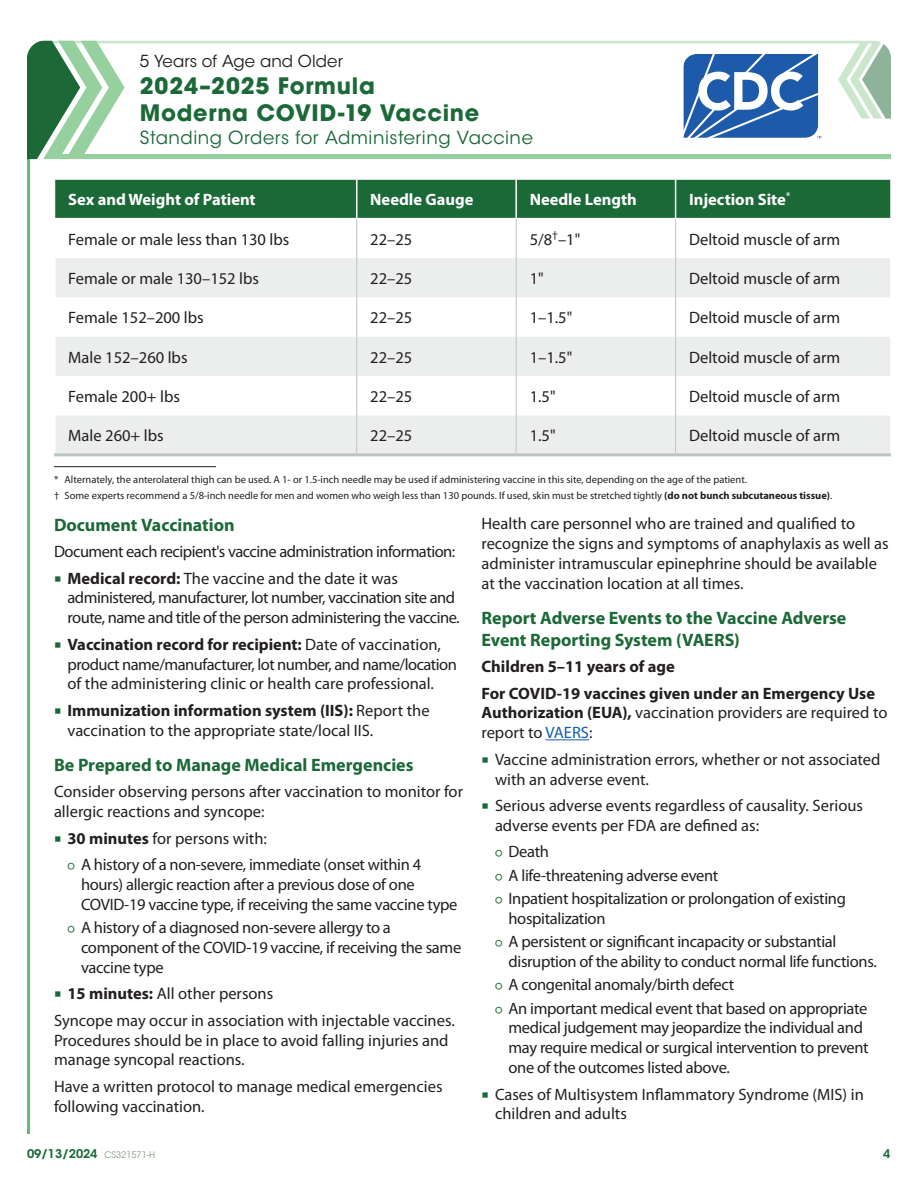
<style>
.page{position:relative;width:918px;height:1188px;background:#fff}
.page>*{position:absolute;margin:0;border:0;box-sizing:border-box;transform-origin:0 0}
.t1{font:700 22.5px/27px "ITC Avant Garde Pro";letter-spacing:.035em;color:#1b6937}
.t2{font:700 18px/21.6px "Myriad Pro";color:#1b6937}
.t3{font:18px "ITC Avant Garde Std";letter-spacing:.03em;color:#1b6937}
.t4{font:16.5px/19.8px "Myriad Pro";letter-spacing:-.005em;color:#231f20}
.t5{font:16.5px/19.8px "Myriad Pro";letter-spacing:-.03em;color:#231f20}
.t6{font:700 16.5px/19.8px "Myriad Pro";color:#231f20}
.TABLE_H2{font:700 16.5px "Myriad Pro";color:#fff}
.t7{font:16.5px "ITC Avant Garde Std";letter-spacing:.005em;color:#231f20}
.t8{font:600 12px "ITC Avant Garde Std";letter-spacing:-.01em;color:#1b6937}
.Footnote{font:10.5px "Myriad Pro";color:#231f20}
.s1{font-weight:700}
.s2{font-family:"Calibri";font-size:13.5px;color:#1b6937}
.s3{font-weight:400}
.s4{font-weight:400;color:#115eab}
.s5{font-weight:400;font-size:9px;color:#87a082}
</style>
<div class="page">
<hr style="left:27px;top:55px;width:3px;height:1079px;background:#60bd71">
<div style="left:27px;top:40px;width:16px;height:119px;background:#1c6836"></div>
<svg style="left:43px;top:40px;width:848px;height:119px"></svg>
<svg style="left:681px;top:51px;width:140px;height:89px"></svg>
<div style="left:55px;top:180px;width:835px;height:38px;background:#1b6937"></div>
<svg style="left:56px;top:258px;width:834px;height:195px;fill:#eceeed"></svg>
<hr style="left:356px;top:180px;width:2px;height:38px;background:#fff">
<hr style="left:515px;top:180px;width:2px;height:38px;background:#fff">
<hr style="left:675px;top:180px;width:1px;height:38px;background:#fff">
<hr style="left:357px;top:219px;width:1px;height:39px;background:#bac4c3">
<hr style="left:516px;top:219px;width:1px;height:39px;background:#bac4c3">
<hr style="left:675px;top:219px;width:1px;height:39px;background:#bac4c3">
<hr style="left:357px;top:258px;width:1px;height:39px;background:#bac4c3">
<hr style="left:516px;top:258px;width:1px;height:39px;background:#bac4c3">
<hr style="left:675px;top:258px;width:1px;height:39px;background:#bac4c3">
<hr style="left:357px;top:297px;width:1px;height:40px;background:#bac4c3">
<hr style="left:516px;top:297px;width:1px;height:40px;background:#bac4c3">
<hr style="left:675px;top:297px;width:1px;height:40px;background:#bac4c3">
<hr style="left:357px;top:337px;width:1px;height:39px;background:#bac4c3">
<hr style="left:516px;top:337px;width:1px;height:39px;background:#bac4c3">
<hr style="left:675px;top:337px;width:1px;height:39px;background:#bac4c3">
<hr style="left:357px;top:376px;width:1px;height:40px;background:#bac4c3">
<hr style="left:516px;top:376px;width:1px;height:40px;background:#bac4c3">
<hr style="left:675px;top:376px;width:1px;height:40px;background:#bac4c3">
<hr style="left:357px;top:416px;width:1px;height:37px;background:#bac4c3">
<hr style="left:516px;top:416px;width:1px;height:37px;background:#bac4c3">
<hr style="left:675px;top:416px;width:1px;height:37px;background:#bac4c3">
<hr style="left:54px;top:453px;width:303px;height:3px;background:#bac4c3">
<hr style="left:357px;top:453px;width:159px;height:3px;background:#bac4c3">
<hr style="left:516px;top:453px;width:160px;height:3px;background:#bac4c3">
<hr style="left:676px;top:453px;width:215px;height:3px;background:#bac4c3">
<hr style="left:54px;top:466px;width:162px;height:1px;background:#231f20">
<hr style="left:546px;top:739px;width:43px;height:1px;background:#115eab">
<p class="t7" style="left:140px;top:51px;width:205px">5 Years of Age and Older</p>
<h1 class="t1" style="left:140px;top:72px;width:341px">2024–2025 Formula<br>Moderna COVID-19 Vaccine</h1>
<p class="t3" style="left:140px;top:126px;width:395px">Standing Orders for Administering Vaccine</p>
<p class="TABLE_H2" style="left:68px;top:190px;width:189px">Sex and Weight of Patient</p>
<p class="TABLE_H2" style="left:370px;top:190px;width:105px">Needle Gauge</p>
<p class="TABLE_H2" style="left:530px;top:190px;width:109px">Needle Length</p>
<p class="TABLE_H2" style="left:689px;top:190px;width:103px">Injection Site<sup>*</sup></p>
<p class="t4" style="left:68px;top:229px;width:223px">Female or male less than 130 lbs</p>
<p class="t4" style="left:370px;top:229px;width:44px">22–25</p>
<p class="t4" style="left:530px;top:229px;width:52px">5/8<sup>†</sup>–1"</p>
<p class="t4" style="left:689px;top:229px;width:153px">Deltoid muscle of arm</p>
<p class="t4" style="left:68px;top:269px;width:192px">Female or male 130–152 lbs</p>
<p class="t4" style="left:370px;top:269px;width:44px">22–25</p>
<p class="t4" style="left:530px;top:269px;width:16px">1"</p>
<p class="t4" style="left:689px;top:269px;width:153px">Deltoid muscle of arm</p>
<p class="t4" style="left:68px;top:308px;width:137px">Female 152–200 lbs</p>
<p class="t4" style="left:370px;top:308px;width:44px">22–25</p>
<p class="t4" style="left:530px;top:308px;width:44px">1–1.5"</p>
<p class="t4" style="left:689px;top:308px;width:153px">Deltoid muscle of arm</p>
<p class="t4" style="left:68px;top:348px;width:121px">Male 152–260 lbs</p>
<p class="t4" style="left:370px;top:348px;width:44px">22–25</p>
<p class="t4" style="left:530px;top:348px;width:44px">1–1.5"</p>
<p class="t4" style="left:689px;top:348px;width:153px">Deltoid muscle of arm</p>
<p class="t4" style="left:68px;top:387px;width:113px">Female 200+ lbs</p>
<p class="t4" style="left:370px;top:387px;width:44px">22–25</p>
<p class="t4" style="left:530px;top:387px;width:27px">1.5"</p>
<p class="t4" style="left:689px;top:387px;width:153px">Deltoid muscle of arm</p>
<p class="t4" style="left:68px;top:426px;width:97px">Male 260+ lbs</p>
<p class="t4" style="left:370px;top:426px;width:44px">22–25</p>
<p class="t4" style="left:530px;top:426px;width:27px">1.5"</p>
<p class="t4" style="left:689px;top:426px;width:153px">Deltoid muscle of arm</p>
<p class="Footnote" style="left:54px;top:474px;width:695px">* Alternately, the anterolateral thigh can be used. A 1- or 1.5-inch needle may be used if administering vaccine in this site, depending on the age of the patient.</p>
<p class="Footnote" style="left:54px;top:490px;width:780px">† Some experts recommend a 5/8-inch needle for men and women who weigh less than 130 pounds. If used, skin must be stretched tightly <span class="s1">(do not bunch subcutaneous tissue)</span>.</p>
<p class="t2" style="left:54px;top:514px;width:182px">Document Vaccination</p>
<p class="t5" style="left:54px;top:542px;width:403px">Document each recipient's vaccine administration information:</p>
<p class="t5" style="left:68px;top:569px;width:394px"><span class="s1">Medical record:</span> The vaccine and the date it was administered, manufacturer, lot number, vaccination site and route, name and title of the person administering the vaccine.</p>
<p class="t4" style="left:68px;top:635px;width:391px"><span class="s1">Vaccination record for recipient:</span> Date of vaccination, product name/manufacturer, lot number, and name/location of the administering clinic or health care professional.</p>
<p class="t4" style="left:68px;top:701px;width:364px"><span class="s1">Immunization information system (IIS):</span> Report the vaccination to the appropriate state/local IIS.</p>
<h2 class="t2" style="left:54px;top:754px;width:361px">Be Prepared to Manage Medical Emergencies</h2>
<p class="t4" style="left:54px;top:782px;width:411px">Consider observing persons after vaccination to monitor for allergic reactions and syncope:</p>
<p class="t4" style="left:68px;top:829px;width:201px"><span class="s1">30 minutes</span> for persons with:</p>
<p class="t4" style="left:81px;top:855px;width:378px;text-indent:-14px"><span class="s2">○</span> A history of a non-severe, immediate (onset within 4 hours) allergic reaction after a previous dose of one<br>COVID-19 vaccine type, if receiving the same vaccine type</p>
<p class="t4" style="left:81px;top:918px;width:382px;text-indent:-14px"><span class="s2">○</span> A history of a diagnosed non-severe allergy to a component of the COVID-19 vaccine, if receiving the same vaccine type</p>
<p class="t4" style="left:68px;top:984px;width:207px"><span class="s1">15 minutes:</span> All other persons</p>
<p class="t4" style="left:54px;top:1011px;width:402px">Syncope may occur in association with injectable vaccines.<br>Procedures should be in place to avoid falling injuries and manage syncopal reactions.</p>
<p class="t4" style="left:54px;top:1077px;width:390px">Have a written protocol to manage medical emergencies following vaccination.</p>
<p class="t4" style="left:482px;top:514px;width:409px">Health care personnel who are trained and qualified to recognize the signs and symptoms of anaphylaxis as well as administer intramuscular epinephrine should be available at the vaccination location at all times.</p>
<h2 class="t2" style="left:482px;top:607px;width:366px">Report Adverse Events to the Vaccine Adverse<br>Event Reporting System (VAERS)</h2>
<p class="t6" style="left:482px;top:657px;width:195px">Children 5–11 years of age</p>
<p class="t6" style="left:482px;top:683px;width:407px">For COVID-19 vaccines given under an Emergency Use<br>Authorization (EUA), <span class="s3">vaccination providers are required to report to</span> <span class="s4">VAERS</span><span class="s3">:</span></p>
<p class="t4" style="left:495px;top:750px;width:387px">Vaccine administration errors, whether or not associated with an adverse event.</p>
<p class="t4" style="left:495px;top:796px;width:370px">Serious adverse events regardless of causality. Serious adverse events per FDA are defined as:</p>
<p class="t4" style="left:495px;top:842px;width:56px"><span class="s2">○</span> Death</p>
<p class="t4" style="left:495px;top:866px;width:225px"><span class="s2">○</span> A life-threatening adverse event</p>
<p class="t4" style="left:508px;top:889px;width:339px;text-indent:-14px"><span class="s2">○</span> Inpatient hospitalization or prolongation of existing hospitalization</p>
<p class="t4" style="left:508px;top:932px;width:370px;text-indent:-14px"><span class="s2">○</span> A persistent or significant incapacity or substantial disruption of the ability to conduct normal life functions.</p>
<p class="t4" style="left:495px;top:975px;width:241px"><span class="s2">○</span> A congenital anomaly/birth defect</p>
<p class="t4" style="left:508px;top:999px;width:362px;text-indent:-14px"><span class="s2">○</span> An important medical event that based on appropriate medical judgement may jeopardize the individual and may require medical or surgical intervention to prevent one of the outcomes listed above.</p>
<p class="t4" style="left:495px;top:1084px;width:370px">Cases of Multisystem Inflammatory Syndrome (MIS) in children and adults</p>
<p class="t8" style="left:27px;top:1146px;width:130px">09/13/2024 <span class="s5">CS321571-H</span></p>
<p class="t8" style="left:883px;top:1146px;width:9px">4</p>
</div>
